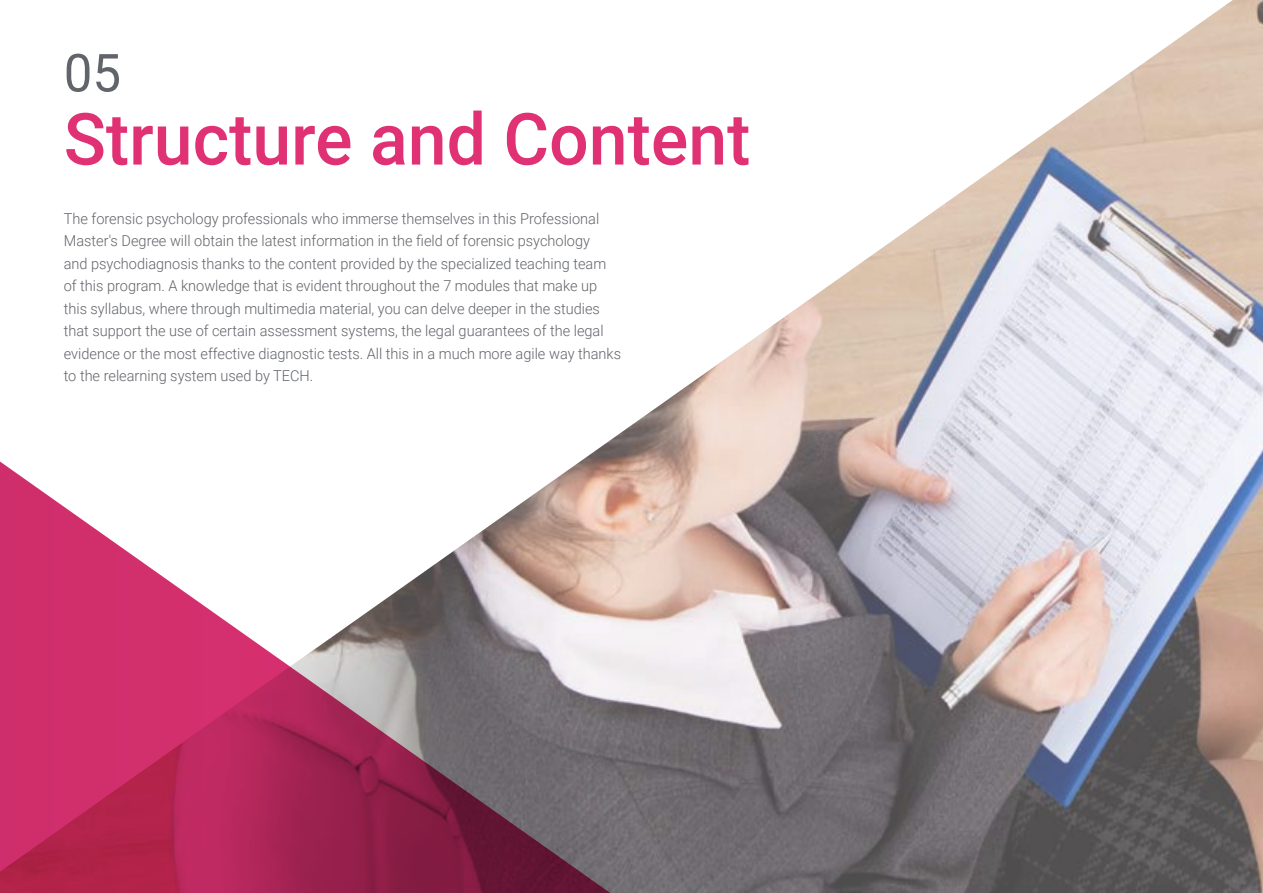
<style>
.page{position:relative;width:1263px;height:893px;background:#fff}
.page>*{position:absolute;margin:0;border:0;box-sizing:border-box;transform-origin:0 0}
.t1{font:500 72px "Roboto";color:#df3174}
.t2{font:52.5px "Roboto";color:#61646a}
.t3{font:300 15px/22.5px "Roboto";color:#61646a}
</style>
<div class="page">
<img style="left:602px;top:0;width:661px;height:893px">
<svg style="left:0;top:446px;width:640px;height:447px"></svg>
<h2 class="t2" style="left:64px;top:36px;width:59px">05</h2>
<h1 class="t1" style="left:64px;top:89px;width:688px">Structure and Content</h1>
<p class="t3" style="left:64px;top:207px;width:559px">The forensic psychology professionals who immerse themselves in this Professional Master's Degree will obtain the latest information in the field of forensic psychology<br>and psychodiagnosis thanks to the content provided by the specialized teaching team of this program. A knowledge that is evident throughout the 7 modules that make up this syllabus, where through multimedia material, you can delve deeper in the studies that support the use of certain assessment systems, the legal guarantees of the legal evidence or the most effective diagnostic tests. All this in a much more agile way thanks to the relearning system used by TECH.</p>
</div>
